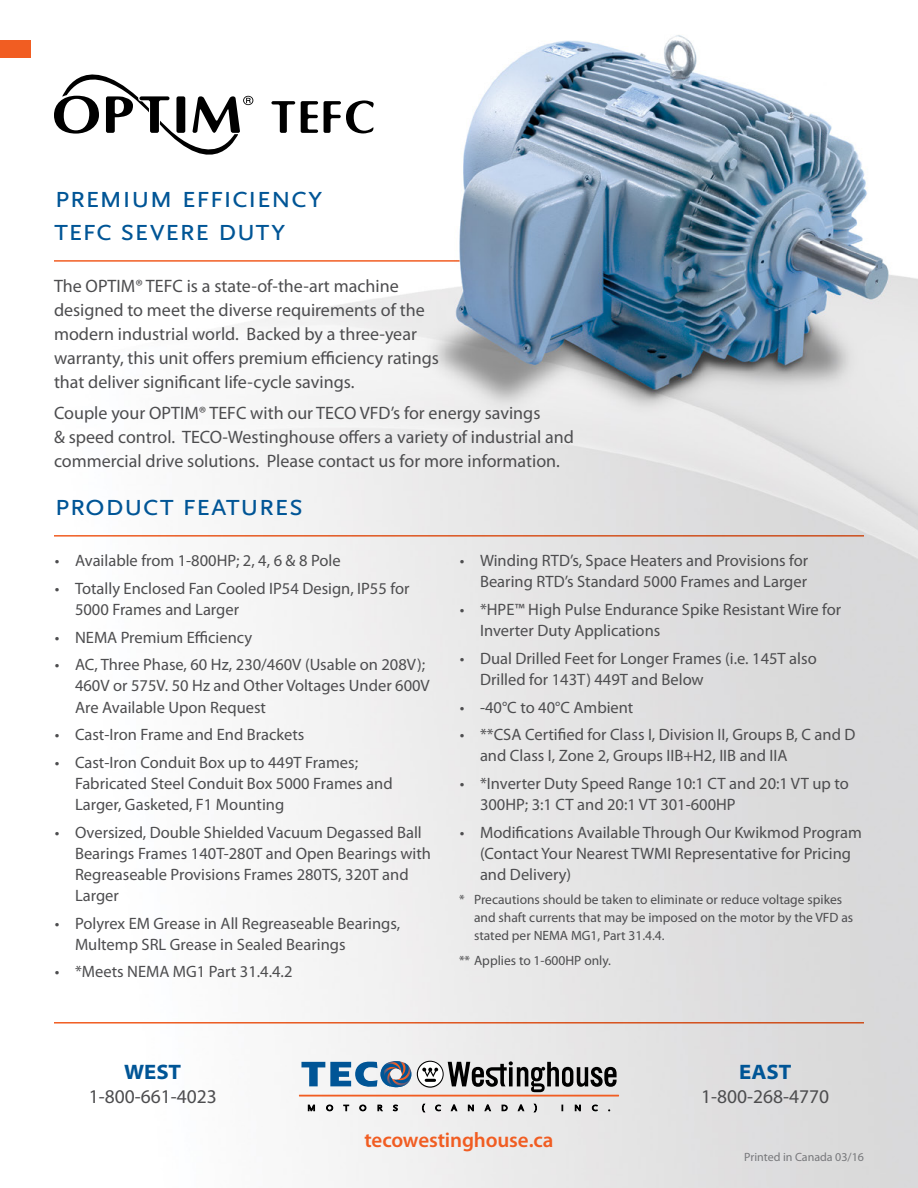
<style>
.page{position:relative;width:918px;height:1188px;background:#fff}
.page>*{position:absolute;margin:0;border:0;box-sizing:border-box;transform-origin:0 0}
.t1{font:31.5px/33px "Scala Sans Caps";letter-spacing:-.02em;color:#005596}
.t2{font:600 21px "Myriad Pro";letter-spacing:-.005em;color:#f15d22}
.t3{font:700 semi-expanded 21px "Myriad Pro";letter-spacing:-.005em;color:#005596}
.t4{font:19.5px "Myriad Pro";color:#4d4d4f}
.t5{font:18px/24px "Myriad Pro";color:#4d4d4f}
.t6{font:16.5px/21px "Myriad Pro";color:#4d4d4f}
.t7{font:13.5px/18px "Myriad Pro";color:#4d4d4f}
.t8{font:12px "Myriad Pro";color:#77787b}
</style>
<div class="page">
<img style="left:30px;top:35px;width:888px;height:1153px">
<div style="left:0;top:40px;width:30px;height:18px;background:#f15d22"></div>
<svg style="left:54px;top:75px;width:199px;height:80px"></svg>
<svg style="left:271px;top:101px;width:24px;height:32px"></svg>
<svg style="left:301px;top:101px;width:17px;height:32px"></svg>
<svg style="left:324px;top:100px;width:50px;height:33px"></svg>
<hr style="left:54px;top:260px;width:406px;height:2px;background:#f15d22">
<hr style="left:54px;top:1022px;width:810px;height:2px;background:#f15d22">
<hr style="left:54px;top:535px;width:810px;height:2px;background:#f15d22">
<hr style="left:299px;top:1095px;width:320px;height:2px;background:#f15d22">
<svg style="left:301px;top:1061px;width:110px;height:28px"></svg>
<svg style="left:308px;top:1105px;width:7px;height:6px"></svg>
<svg style="left:326px;top:1105px;width:7px;height:6px"></svg>
<svg style="left:344px;top:1105px;width:5px;height:6px"></svg>
<svg style="left:360px;top:1105px;width:6px;height:6px"></svg>
<svg style="left:378px;top:1105px;width:4px;height:6px"></svg>
<svg style="left:393px;top:1105px;width:5px;height:6px"></svg>
<svg style="left:422px;top:1104px;width:3px;height:8px"></svg>
<svg style="left:435px;top:1105px;width:6px;height:6px"></svg>
<svg style="left:451px;top:1105px;width:6px;height:6px"></svg>
<svg style="left:468px;top:1105px;width:6px;height:6px"></svg>
<svg style="left:485px;top:1105px;width:6px;height:6px"></svg>
<svg style="left:502px;top:1105px;width:5px;height:6px"></svg>
<svg style="left:518px;top:1105px;width:6px;height:6px"></svg>
<svg style="left:534px;top:1104px;width:3px;height:8px"></svg>
<svg style="left:575px;top:1105px;width:5px;height:6px"></svg>
<svg style="left:592px;top:1105px;width:6px;height:6px"></svg>
<svg style="left:417px;top:1061px;width:200px;height:31px;background:#9b9b9b"></svg>
<h1 class="t1" style="left:54px;top:180px;width:270px">premium efficiency tefc severe duty</h1>
<p class="t5" style="left:54px;top:275px;width:386px">The OPTIM® TEFC is a state-of-the-art machine designed to meet the diverse requirements of the modern industrial world. Backed by a three-year warranty, this unit offers premium efficiency ratings that deliver significant life-cycle savings.</p>
<p class="t5" style="left:54px;top:401px;width:522px">Couple your OPTIM® TEFC with our TECO VFD’s for energy savings<br>&amp; speed control. TECO-Westinghouse offers a variety of industrial and commercial drive solutions. Please contact us for more information.</p>
<h1 class="t1" style="left:54px;top:488px;width:251px">product features</h1>
<p class="t6" style="left:55px;top:551px;width:287px">• Available from 1-800HP; 2, 4, 6 &amp; 8 Pole</p>
<p class="t6" style="left:75px;top:578px;width:336px;text-indent:-20px">• Totally Enclosed Fan Cooled IP54 Design, IP55 for<br>5000 Frames and Larger</p>
<p class="t6" style="left:55px;top:627px;width:199px">• NEMA Premium Efficiency</p>
<p class="t6" style="left:75px;top:655px;width:356px;text-indent:-20px">• AC, Three Phase, 60 Hz, 230/460V (Usable on 208V);<br>460V or 575V. 50 Hz and Other Voltages Under 600V<br>Are Available Upon Request</p>
<p class="t6" style="left:55px;top:725px;width:251px">• Cast-Iron Frame and End Brackets</p>
<p class="t6" style="left:75px;top:752px;width:319px;text-indent:-20px">• Cast-Iron Conduit Box up to 449T Frames;<br>Fabricated Steel Conduit Box 5000 Frames and<br>Larger, Gasketed, F1 Mounting</p>
<p class="t6" style="left:75px;top:822px;width:357px;text-indent:-20px">• Oversized, Double Shielded Vacuum Degassed Ball Bearings Frames 140T-280T and Open Bearings with Regreaseable Provisions Frames 280TS, 320T and Larger</p>
<p class="t6" style="left:75px;top:913px;width:327px;text-indent:-20px">• Polyrex EM Grease in All Regreaseable Bearings,<br>Multemp SRL Grease in Sealed Bearings</p>
<p class="t6" style="left:55px;top:962px;width:239px">• *Meets NEMA MG1 Part 31.4.4.2</p>
<p class="t6" style="left:460px;top:551px;width:350px;text-align:right">• Winding RTD’s, Space Heaters and Provisions for<br>Bearing RTD’s Standard 5000 Frames and Larger</p>
<p class="t6" style="left:480px;top:599px;width:363px;text-indent:-20px">• *HPE™ High Pulse Endurance Spike Resistant Wire for<br>Inverter Duty Applications</p>
<p class="t6" style="left:480px;top:648px;width:338px;text-indent:-20px">• Dual Drilled Feet for Longer Frames (i.e. 145T also<br>Drilled for 143T) 449T and Below</p>
<p class="t6" style="left:460px;top:697px;width:175px">• -40°C to 40°C Ambient</p>
<p class="t6" style="left:480px;top:725px;width:377px;text-indent:-20px">• **CSA Certified for Class I, Division II, Groups B, C and D and Class I, Zone 2, Groups IIB+H2, IIB and IIA</p>
<p class="t6" style="left:480px;top:773px;width:370px;text-indent:-20px">• *Inverter Duty Speed Range 10:1 CT and 20:1 VT up to<br>300HP; 3:1 CT and 20:1 VT 301-600HP</p>
<p class="t6" style="left:480px;top:822px;width:383px;text-indent:-20px">• Modifications Available Through Our Kwikmod Program (Contact Your Nearest TWMI Representative for Pricing and Delivery)</p>
<p class="t7" style="left:474px;top:891px;width:381px;text-indent:-15px">* Precautions should be taken to eliminate or reduce voltage spikes and shaft currents that may be imposed on the motor by the VFD as stated per NEMA MG1, Part 31.4.4.</p>
<p class="t7" style="left:459px;top:952px;width:154px">** Applies to 1-600HP only.</p>
<p class="t3" style="left:124px;top:1060px;width:59px">WEST</p>
<p class="t4" style="left:89px;top:1086px;width:129px">1-800-661-4023</p>
<p class="t3" style="left:739px;top:1060px;width:54px">EAST</p>
<p class="t4" style="left:701px;top:1086px;width:129px">1-800-268-4770</p>
<p class="t2" style="left:364px;top:1129px;width:191px">tecowestinghouse.ca</p>
<p class="t8" style="left:744px;top:1150px;width:121px">Printed in Canada 03/16</p>
</div>
